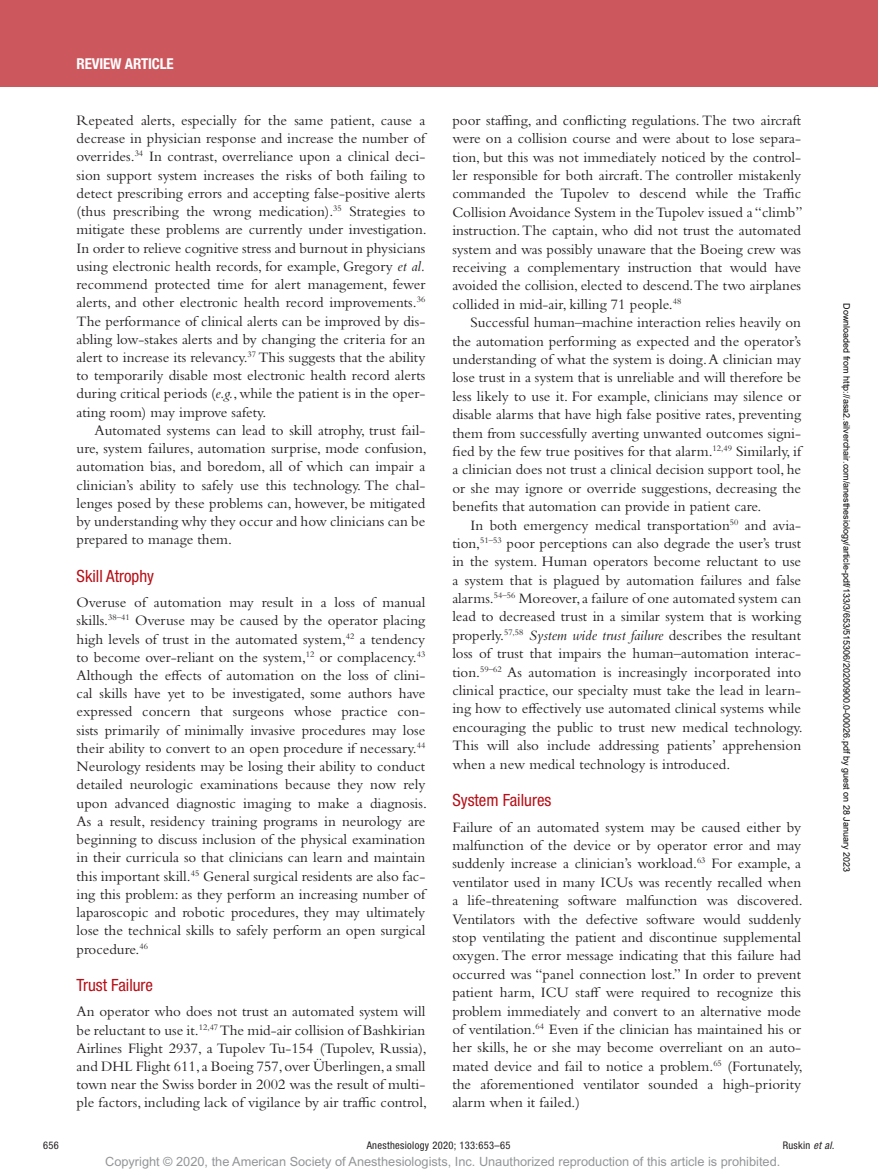
<style>
.page{position:relative;width:878px;height:1175px;background:#fff}
.page>*{position:absolute;margin:0;border:0;box-sizing:border-box;transform-origin:0 0}
.t1{font:condensed 16.8px "Helvetica Neue LT Std";color:#b70f17}
.t2{font:15px/18.5px "Bembo Std";color:#231f20;text-align:justify}
.t3{font:700 condensed 15px "Helvetica Neue LT Std";letter-spacing:-.01em;color:#fff}
.t4{font:12.75px "Arial MT Std";color:#939598}
.t5{font:condensed 10.5px "Helvetica Neue LT Std";letter-spacing:.03em;color:#231f20}
.t6{font:9px "Arial";color:#000}
.s1{font-style:italic}
</style>
<div class="page">
<div style="left:0;top:0;width:878px;height:86px;background:#cc575d"></div>
<p class="t3" style="left:77px;top:54px;width:99px">REVIEW ARTICLE</p>
<p class="t2" style="left:77px;top:111px;width:352px">Repeated alerts, especially for the same patient, cause a decrease in physician response and increase the number of overrides.<sup>34</sup> In contrast, overreliance upon a clinical deci&shy;sion support system increases the risks of both failing to detect prescribing errors and accepting false-positive alerts (thus prescribing the wrong medication).<sup>35</sup> Strategies to mitigate these problems are currently under investigation.<br>In order to relieve cognitive stress and burnout in physicians using electronic health records, for example, Gregory <span class="s1">et al. </span>recommend protected time for alert management, fewer alerts, and other electronic health record improvements.<sup>36<br></sup>The performance of clinical alerts can be improved by dis&shy;abling low-stakes alerts and by changing the criteria for an alert to increase its relevancy.<sup>37</sup> This suggests that the ability to temporarily disable most electronic health record alerts during critical periods (<span class="s1">e.g.</span>, while the patient is in the oper&shy;ating room) may improve safety.</p>
<p class="t2" style="left:77px;top:421px;width:352px;text-indent:18px">Automated systems can lead to skill atrophy, trust fail&shy;ure, system failures, automation surprise, mode confusion, automation bias, and boredom, all of which can impair a clinician’s ability to safely use this technology. The chal&shy;lenges posed by these problems can, however, be mitigated by understanding why they occur and how clinicians can be prepared to manage them.</p>
<p class="t1" style="left:77px;top:566px;width:79px">Skill Atrophy</p>
<p class="t2" style="left:77px;top:593px;width:352px">Overuse of automation may result in a loss of manual skills.<sup>38–41</sup> Overuse may be caused by the operator placing high levels of trust in the automated system,<sup>42</sup> a tendency to become over-reliant on the system,<sup>12</sup> or complacency.<sup>43<br></sup>Although the effects of automation on the loss of clini&shy;cal skills have yet to be investigated, some authors have expressed concern that surgeons whose practice con&shy;sists primarily of minimally invasive procedures may lose their ability to convert to an open procedure if necessary.<sup>44<br></sup>Neurology residents may be losing their ability to conduct detailed neurologic examinations because they now rely upon advanced diagnostic imaging to make a diagnosis.<br>As a result, residency training programs in neurology are beginning to discuss inclusion of the physical examination in their curricula so that clinicians can learn and maintain this important skill.<sup>45</sup> General surgical residents are also fac&shy;ing this problem: as they perform an increasing number of laparoscopic and robotic procedures, they may ultimately lose the technical skills to safely perform an open surgical procedure.<sup>46</sup></p>
<p class="t1" style="left:77px;top:975px;width:78px">Trust Failure</p>
<p class="t2" style="left:77px;top:1002px;width:352px">An operator who does not trust an automated system will be reluctant to use it.<sup>12,47</sup> The mid-air collision of Bashkirian Airlines Flight 2937, a Tupolev Tu-154 (Tupolev, Russia), and DHL Flight 611, a Boeing 757, over Überlingen, a small town near the Swiss border in 2002 was the result of multi&shy;ple factors, including lack of vigilance by air traffic control,</p>
<p class="t2" style="left:452px;top:111px;width:352px">poor staffing, and conflicting regulations. The two aircraft were on a collision course and were about to lose separa&shy;tion, but this was not immediately noticed by the control&shy;ler responsible for both aircraft. The controller mistakenly commanded the Tupolev to descend while the Traffic Collision Avoidance System in the Tupolev issued a “climb” instruction. The captain, who did not trust the automated system and was possibly unaware that the Boeing crew was receiving a complementary instruction that would have avoided the collision, elected to descend.The two airplanes collided in mid-air, killing 71 people.<sup>48</sup></p>
<p class="t2" style="left:452px;top:313px;width:350px;text-indent:18px">Successful human–machine interaction relies heavily on the automation performing as expected and the operator’s understanding of what the system is doing. A clinician may lose trust in a system that is unreliable and will therefore be less likely to use it. For example, clinicians may silence or disable alarms that have high false positive rates, preventing them from successfully averting unwanted outcomes signi&shy;fied by the few true positives for that alarm.<sup>12,49</sup> Similarly, if a clinician does not trust a clinical decision support tool, he or she may ignore or override suggestions, decreasing the benefits that automation can provide in patient care.</p>
<p class="t2" style="left:452px;top:515px;width:352px;text-indent:18px">In both emergency medical transportation<sup>50</sup> and avia&shy;tion,<sup>51–53</sup> poor perceptions can also degrade the user’s trust in the system. Human operators become reluctant to use a system that is plagued by automation failures and false alarms.<sup>54–56</sup> Moreover, a failure of one automated system can lead to decreased trust in a similar system that is working properly.<sup>57,58</sup> <span class="s1">System wide trust failure</span> describes the resultant loss of trust that impairs the human–automation interac&shy;tion.<sup>59–62</sup> As automation is increasingly incorporated into clinical practice, our specialty must take the lead in learn&shy;ing how to effectively use automated clinical systems while encouraging the public to trust new medical technology.<br>This will also include addressing patients’ apprehension when a new medical technology is introduced.</p>
<p class="t1" style="left:452px;top:790px;width:100px">System Failures</p>
<p class="t2" style="left:452px;top:817px;width:352px">Failure of an automated system may be caused either by malfunction of the device or by operator error and may suddenly increase a clinician’s workload.<sup>63</sup> For example, a ventilator used in many ICUs was recently recalled when a life-threatening software malfunction was discovered.<br>Ventilators with the defective software would suddenly stop ventilating the patient and discontinue supplemental oxygen. The error message indicating that this failure had occurred was “panel connection lost.” In order to prevent patient harm, ICU staff were required to recognize this problem immediately and convert to an alternative mode of ventilation.<sup>64</sup> Even if the clinician has maintained his or her skills, he or she may become overreliant on an auto&shy;mated device and fail to notice a problem.<sup>65</sup> (Fortunately, the aforementioned ventilator sounded a high-priority alarm when it failed.)</p>
<p class="t6" style="left:850px;top:303px;width:570px;rotate:90deg">Downloaded from http://asa2.silverchair.com/anesthesiology/article-pdf/133/3/653/515306/20200900.0-00026.pdf by guest on 28 January 2023</p>
<p class="t5" style="left:43px;top:1139px;width:17px">656</p>
<p class="t5" style="left:367px;top:1139px;width:145px">Anesthesiology 2020; 133:653–65</p>
<p class="t5" style="left:782px;top:1139px;width:53px">Ruskin <span class="s1">et al.</span></p>
<p class="t4" style="left:105px;top:1154px;width:676px">Copyright © 2020, the American Society of Anesthesiologists, Inc. Unauthorized reproduction of this article is prohibited.</p>
</div>
